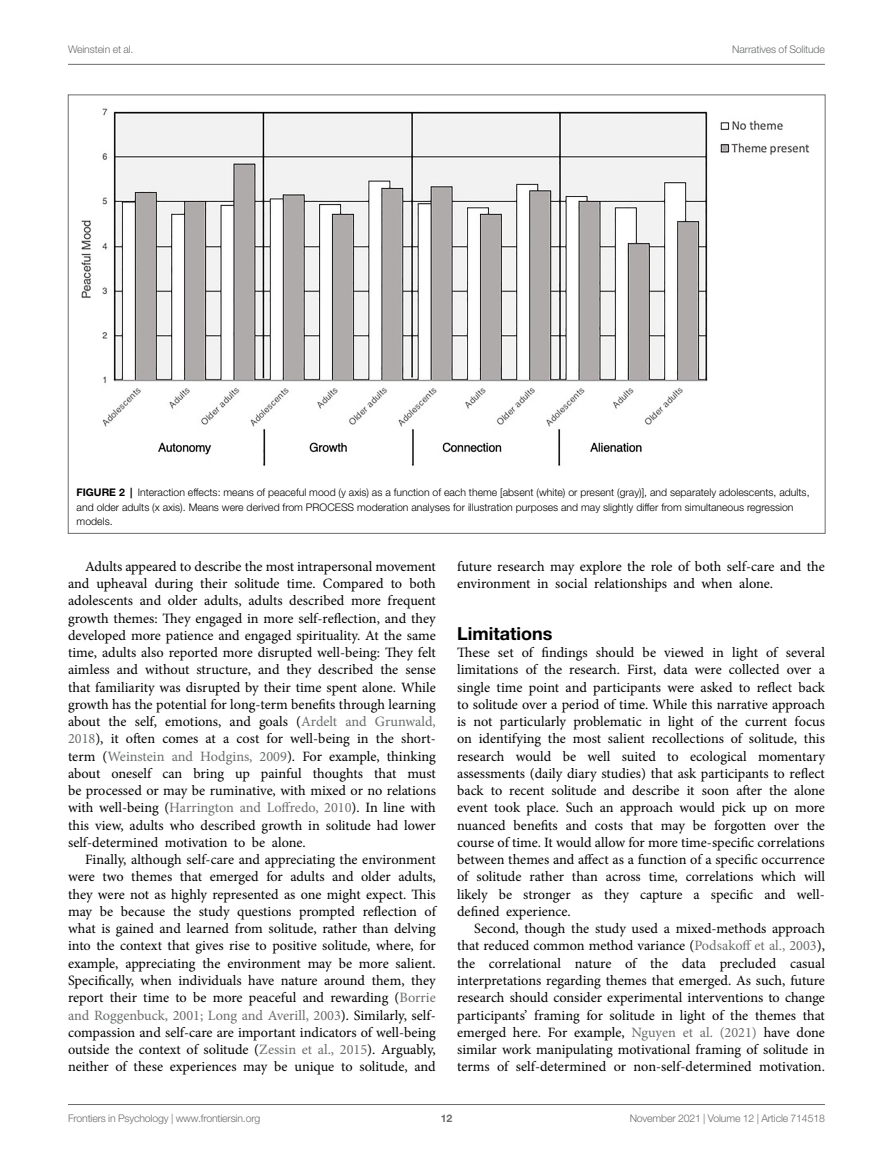
<style>
.page{position:relative;width:893px;height:1170px;background:#fff}
.page>*{position:absolute;margin:0;border:0;box-sizing:border-box;transform-origin:0 0}
.HEAD_2{font:700 18px "Helvetica Neue LT Std";color:#000}
.TEXT{font:14.25px/17.2px "Minion Pro";color:#000;text-align:justify}
.TEXT_FLUSH{font:14.25px/17.2px "Minion Pro";color:#000;text-align:justify}
.FIG_LEG{font:300 10.5px/14.2px "Helvetica Neue LT Std";color:#000}
.t1{font:300 10.5px "Helvetica Neue LT Std";letter-spacing:-.015em;color:#6a6c6c}
.t2{font:700 10.5px "Helvetica Neue LT Std";color:#6a6c6c}
.s1{font-weight:700}
.s2{color:#6a6c6c}
</style>
<div class="page">
<hr style="left:68px;top:64px;width:757px;height:1px;background:#6a6c6c">
<hr style="left:68px;top:1104px;width:757px;height:1px;background:#6a6c6c">
<img style="left:81px;top:108px;width:729px;height:358px">
<p class="t1" style="left:68px;top:42px;width:67px">Weinstein et al.</p>
<p class="t1" style="left:732px;top:42px;width:94px">Narratives of Solitude</p>
<p class="FIG_LEG" style="left:77px;top:485px;width:734px"><span class="s1">FIGURE 2 |</span> Interaction effects: means of peaceful mood (y axis) as a function of each theme [absent (white) or present (gray)], and separately adolescents, adults, and older adults (x axis). Means were derived from PROCESS moderation analyses for illustration purposes and may slightly differ from simultaneous regression models.</p>
<p class="TEXT" style="left:68px;top:557px;width:369px;text-indent:17px">Adults appeared to describe the most intrapersonal movement and upheaval during their solitude time. Compared to both adolescents and older adults, adults described more frequent growth themes: They engaged in more self-reflection, and they developed more patience and engaged spirituality. At the same time, adults also reported more disrupted well-being: They felt aimless and without structure, and they described the sense that familiarity was disrupted by their time spent alone. While growth has the potential for long-term benefits through learning about the self, emotions, and goals (<span class="s2">Ardelt and Grunwald, 2018</span>), it often comes at a cost for well-being in the short&shy;term (<span class="s2">Weinstein and Hodgins, 2009</span>). For example, thinking about oneself can bring up painful thoughts that must be processed or may be ruminative, with mixed or no relations with well-being (<span class="s2">Harrington and Loffredo, 2010</span>). In line with this view, adults who described growth in solitude had lower self-determined motivation to be alone.</p>
<p class="TEXT" style="left:68px;top:851px;width:369px;text-indent:17px">Finally, although self-care and appreciating the environment were two themes that emerged for adults and older adults, they were not as highly represented as one might expect. This may be because the study questions prompted reflection of what is gained and learned from solitude, rather than delving into the context that gives rise to positive solitude, where, for example, appreciating the environment may be more salient.<br>Specifically, when individuals have nature around them, they report their time to be more peaceful and rewarding (<span class="s2">Borrie and Roggenbuck, 2001; Long and Averill, 2003</span>). Similarly, self&shy;compassion and self-care are important indicators of well-being outside the context of solitude (<span class="s2">Zessin et al., 2015</span>). Arguably, neither of these experiences may be unique to solitude, and</p>
<p class="TEXT" style="left:457px;top:557px;width:369px">future research may explore the role of both self-care and the environment in social relationships and when alone.</p>
<p class="HEAD_2" style="left:457px;top:622px;width:97px">Limitations</p>
<p class="TEXT_FLUSH" style="left:457px;top:644px;width:369px">These set of findings should be viewed in light of several limitations of the research. First, data were collected over a single time point and participants were asked to reflect back to solitude over a period of time. While this narrative approach is not particularly problematic in light of the current focus on identifying the most salient recollections of solitude, this research would be well suited to ecological momentary assessments (daily diary studies) that ask participants to reflect back to recent solitude and describe it soon after the alone event took place. Such an approach would pick up on more nuanced benefits and costs that may be forgotten over the course of time. It would allow for more time-specific correlations between themes and affect as a function of a specific occurrence of solitude rather than across time, correlations which will likely be stronger as they capture a specific and well&shy;defined experience.</p>
<p class="TEXT" style="left:457px;top:920px;width:369px;text-indent:17px">Second, though the study used a mixed-methods approach that reduced common method variance (<span class="s2">Podsakoff et al., 2003</span>), the correlational nature of the data precluded casual interpretations regarding themes that emerged. As such, future research should consider experimental interventions to change participants’ framing for solitude in light of the themes that emerged here. For example, <span class="s2">Nguyen et al. (2021)</span> have done similar work manipulating motivational framing of solitude in terms of self-determined or non-self-determined motivation.</p>
<p class="t1" style="left:68px;top:1111px;width:194px">Frontiers in Psychology | www.frontiersin.org</p>
<p class="t2" style="left:441px;top:1111px;width:13px">12</p>
<p class="t1" style="left:630px;top:1111px;width:197px">November 2021 | Volume 12 | Article 714518</p>
</div>
